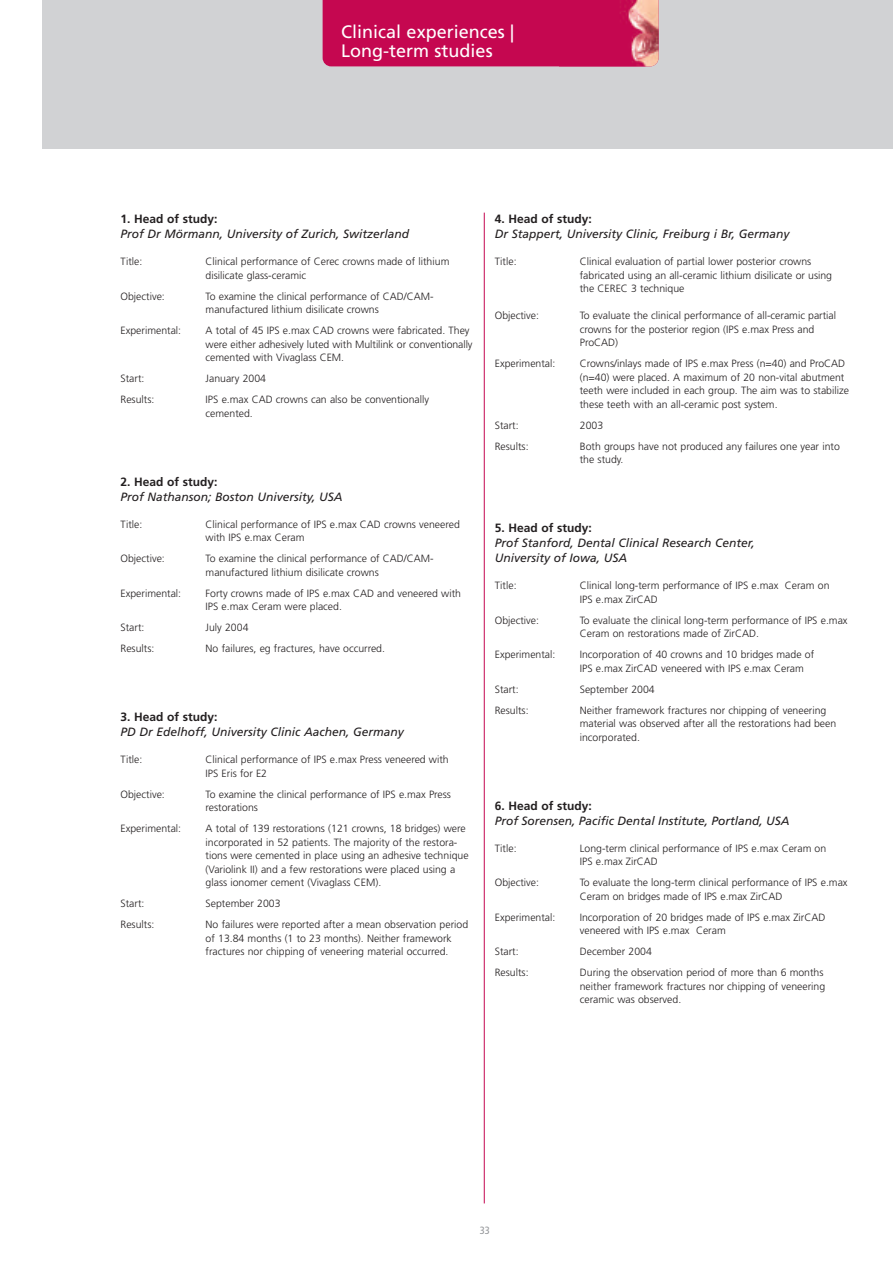
<style>
.page{position:relative;width:893px;height:1263px;background:#fff}
.page>*{position:absolute;margin:0;border:0;box-sizing:border-box;transform-origin:0 0}
.t1{font:18px/19.5px "Frutiger";color:#fff}
.t2{font:italic 12px/15px "Frutiger";color:#231f20}
.t3{font:700 12px "Frutiger";color:#231f20}
.t4{font:300 10.5px/13.5px "Frutiger";color:#231f20}
.t5{font:condensed 10.5px "Frutiger";color:#939598}
</style>
<div class="page">
<div style="left:43px;top:0;width:850px;height:148px;background:#d1d2d4"></div>
<div style="left:323px;top:0;width:335px;height:66px;background:#c50750"></div>
<img style="left:560px;top:1px;width:98px;height:65px">
<hr style="left:484px;top:213px;width:1px;height:990px;background:#c50750">
<h1 class="t1" style="left:341px;top:23px;width:175px">Clinical experiences |<br>Long-term studies</h1>
<p class="t3" style="left:121px;top:214px;width:99px">1. Head of study:</p>
<p class="t2" style="left:121px;top:227px;width:290px">Prof Dr Mörmann, University of Zurich, Switzerland</p>
<p class="t4" style="left:121px;top:256px;width:23px">Title:</p>
<p class="t4" style="left:206px;top:256px;width:245px">Clinical performance of Cerec crowns made of lithium disilicate glass-ceramic</p>
<p class="t4" style="left:121px;top:290px;width:46px">Objective:</p>
<p class="t4" style="left:206px;top:290px;width:230px">To examine the clinical performance of CAD/CAM&shy;manufactured lithium disilicate crowns</p>
<p class="t4" style="left:121px;top:325px;width:62px">Experimental:</p>
<p class="t4" style="left:206px;top:325px;width:269px">A total of 45 IPS e.max CAD crowns were fabricated. They were either adhesively luted with Multilink or conventionally cemented with Vivaglass CEM.</p>
<p class="t4" style="left:121px;top:373px;width:25px">Start:</p>
<p class="t4" style="left:206px;top:373px;width:62px">January 2004</p>
<p class="t4" style="left:121px;top:394px;width:35px">Results:</p>
<p class="t4" style="left:206px;top:394px;width:225px">IPS e.max CAD crowns can also be conventionally cemented.</p>
<p class="t3" style="left:121px;top:477px;width:99px">2. Head of study:</p>
<p class="t2" style="left:121px;top:490px;width:223px">Prof Nathanson; Boston University, USA</p>
<p class="t4" style="left:121px;top:518px;width:23px">Title:</p>
<p class="t4" style="left:206px;top:518px;width:256px">Clinical performance of IPS e.max CAD crowns veneered with IPS e.max Ceram</p>
<p class="t4" style="left:121px;top:553px;width:46px">Objective:</p>
<p class="t4" style="left:206px;top:553px;width:230px">To examine the clinical performance of CAD/CAM&shy;manufactured lithium disilicate crowns</p>
<p class="t4" style="left:121px;top:587px;width:62px">Experimental:</p>
<p class="t4" style="left:206px;top:587px;width:257px">Forty crowns made of IPS e.max CAD and veneered with<br>IPS e.max Ceram were placed.</p>
<p class="t4" style="left:121px;top:622px;width:25px">Start:</p>
<p class="t4" style="left:206px;top:622px;width:44px">July 2004</p>
<p class="t4" style="left:121px;top:643px;width:35px">Results:</p>
<p class="t4" style="left:206px;top:643px;width:181px">No failures, eg fractures, have occurred.</p>
<p class="t3" style="left:121px;top:712px;width:99px">3. Head of study:</p>
<p class="t2" style="left:121px;top:725px;width:285px">PD Dr Edelhoff, University Clinic Aachen, Germany</p>
<p class="t4" style="left:121px;top:754px;width:23px">Title:</p>
<p class="t4" style="left:206px;top:754px;width:245px">Clinical performance of IPS e.max Press veneered with<br>IPS Eris for E2</p>
<p class="t4" style="left:121px;top:788px;width:46px">Objective:</p>
<p class="t4" style="left:206px;top:788px;width:247px">To examine the clinical performance of IPS e.max Press restorations</p>
<p class="t4" style="left:121px;top:823px;width:62px">Experimental:</p>
<p class="t4" style="left:206px;top:823px;width:264px">A total of 139 restorations (121 crowns, 18 bridges) were incorporated in 52 patients. The majority of the restora&shy;tions were cemented in place using an adhesive technique (Variolink II) and a few restorations were placed using a glass ionomer cement (Vivaglass CEM).</p>
<p class="t4" style="left:121px;top:898px;width:25px">Start:</p>
<p class="t4" style="left:206px;top:898px;width:76px">September 2003</p>
<p class="t4" style="left:121px;top:919px;width:35px">Results:</p>
<p class="t4" style="left:206px;top:919px;width:264px">No failures were reported after a mean observation period of 13.84 months (1 to 23 months). Neither framework fractures nor chipping of veneering material occurred.</p>
<p class="t3" style="left:495px;top:214px;width:99px">4. Head of study:</p>
<p class="t2" style="left:495px;top:227px;width:296px">Dr Stappert, University Clinic, Freiburg i Br, Germany</p>
<p class="t4" style="left:495px;top:256px;width:23px">Title:</p>
<p class="t4" style="left:580px;top:256px;width:254px">Clinical evaluation of partial lower posterior crowns fabricated using an all-ceramic lithium disilicate or using the CEREC 3 technique</p>
<p class="t4" style="left:495px;top:310px;width:46px">Objective:</p>
<p class="t4" style="left:580px;top:310px;width:258px">To evaluate the clinical performance of all-ceramic partial crowns for the posterior region (IPS e.max Press and<br>ProCAD)</p>
<p class="t4" style="left:495px;top:358px;width:62px">Experimental:</p>
<p class="t4" style="left:580px;top:358px;width:271px">Crowns/inlays made of IPS e.max Press (n=40) and ProCAD (n=40) were placed. A maximum of 20 non-vital abutment teeth were included in each group. The aim was to stabilize these teeth with an all-ceramic post system.</p>
<p class="t4" style="left:495px;top:419px;width:25px">Start:</p>
<p class="t4" style="left:580px;top:419px;width:25px">2003</p>
<p class="t4" style="left:495px;top:440px;width:35px">Results:</p>
<p class="t4" style="left:580px;top:440px;width:261px">Both groups have not produced any failures one year into the study.</p>
<p class="t3" style="left:495px;top:523px;width:99px">5. Head of study:</p>
<p class="t2" style="left:495px;top:536px;width:261px">Prof Stanford, Dental Clinical Research Center,<br>University of Iowa, USA</p>
<p class="t4" style="left:495px;top:580px;width:23px">Title:</p>
<p class="t4" style="left:580px;top:580px;width:251px">Clinical long-term performance of IPS e.max Ceram on<br>IPS e.max ZirCAD</p>
<p class="t4" style="left:495px;top:614px;width:46px">Objective:</p>
<p class="t4" style="left:580px;top:614px;width:269px">To evaluate the clinical long-term performance of IPS e.max<br>Ceram on restorations made of ZirCAD.</p>
<p class="t4" style="left:495px;top:649px;width:62px">Experimental:</p>
<p class="t4" style="left:580px;top:649px;width:236px">Incorporation of 40 crowns and 10 bridges made of<br>IPS e.max ZirCAD veneered with IPS e.max Ceram</p>
<p class="t4" style="left:495px;top:683px;width:25px">Start:</p>
<p class="t4" style="left:580px;top:683px;width:76px">September 2004</p>
<p class="t4" style="left:495px;top:704px;width:35px">Results:</p>
<p class="t4" style="left:580px;top:704px;width:258px">Neither framework fractures nor chipping of veneering material was observed after all the restorations had been incorporated.</p>
<p class="t3" style="left:495px;top:801px;width:99px">6. Head of study:</p>
<p class="t2" style="left:495px;top:814px;width:296px">Prof Sorensen, Pacific Dental Institute, Portland, USA</p>
<p class="t4" style="left:495px;top:842px;width:23px">Title:</p>
<p class="t4" style="left:580px;top:842px;width:248px">Long-term clinical performance of IPS e.max Ceram on<br>IPS e.max ZirCAD</p>
<p class="t4" style="left:495px;top:877px;width:46px">Objective:</p>
<p class="t4" style="left:580px;top:877px;width:269px">To evaluate the long-term clinical performance of IPS e.max<br>Ceram on bridges made of IPS e.max ZirCAD</p>
<p class="t4" style="left:495px;top:911px;width:62px">Experimental:</p>
<p class="t4" style="left:580px;top:911px;width:247px">Incorporation of 20 bridges made of IPS e.max ZirCAD veneered with IPS e.max Ceram</p>
<p class="t4" style="left:495px;top:946px;width:25px">Start:</p>
<p class="t4" style="left:580px;top:946px;width:74px">December 2004</p>
<p class="t4" style="left:495px;top:967px;width:35px">Results:</p>
<p class="t4" style="left:580px;top:967px;width:247px">During the observation period of more than 6 months neither framework fractures nor chipping of veneering ceramic was observed.</p>
<p class="t5" style="left:480px;top:1226px;width:12px">33</p>
</div>
